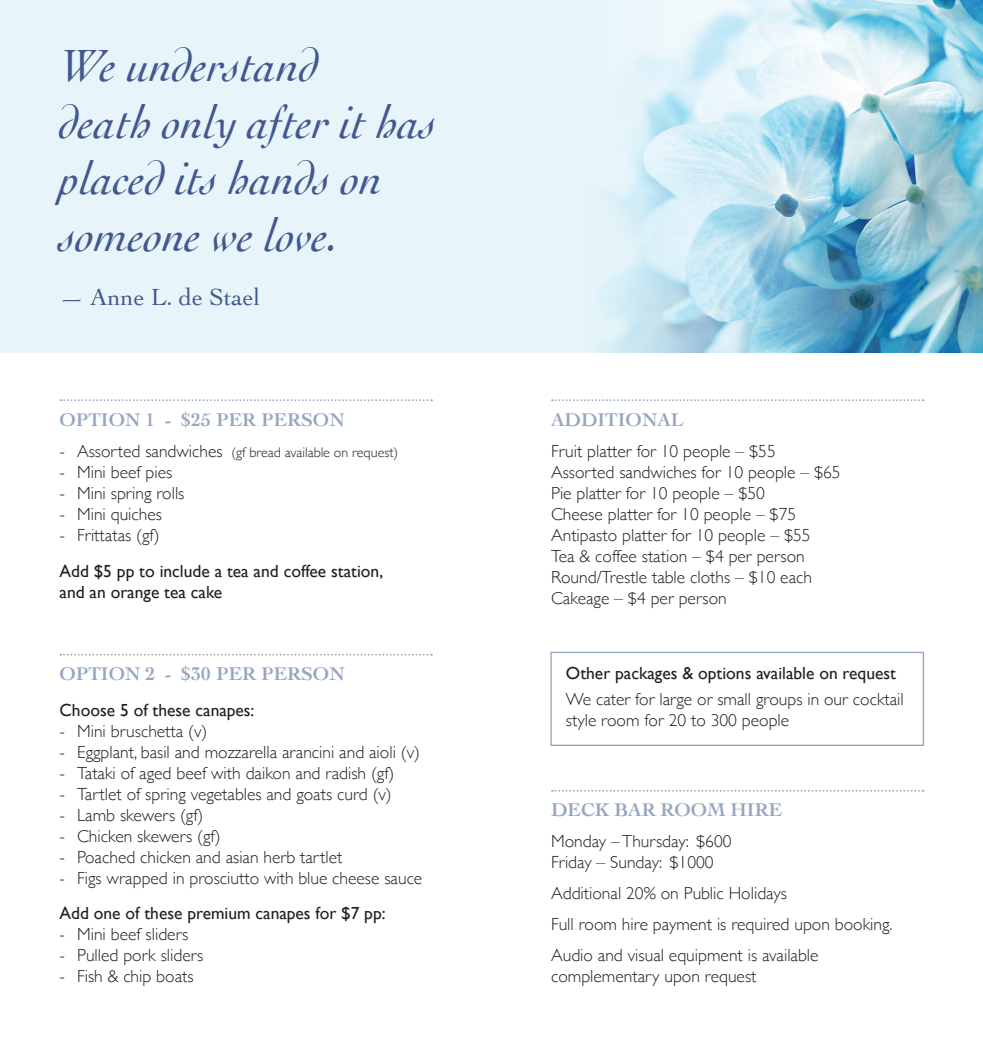
<style>
.page{position:relative;width:983px;height:1042px;background:#fff}
.page>*{position:absolute;margin:0;border:0;box-sizing:border-box;transform-origin:0 0}
.extras{font:italic 47.25px/56.7px "Cochin";color:#42588e}
.extras-2{font:24.5px "Cochin";color:#42588e}
.Heading{font:700 19.25px "Cochin";color:#95a7be}
.Food{font:300 17.5px/21px "Gill Sans";color:#231f20}
.Note{font:17.5px/21px "Gill Sans";color:#231f20}
.Food-2{font:300 14px "Gill Sans";color:#231f20}
.s1{font-size:17.5px}
</style>
<div class="page">
<div style="left:0;top:0;width:982px;height:352px;background:#e7f5fa"></div>
<img style="left:601px;top:0;width:381px;height:352px">
<svg style="left:60px;top:399px;width:372px;height:2px"></svg>
<svg style="left:60px;top:654px;width:372px;height:1px"></svg>
<svg style="left:552px;top:399px;width:371px;height:2px"></svg>
<div style="left:550px;top:652px;width:373px;height:94px;border:1px solid #95a7be"></div>
<svg style="left:552px;top:790px;width:371px;height:1px"></svg>
<p class="extras" style="left:60px;top:35px;width:378px">We understand<br>death only after it has placed its hands on someone we love.</p>
<p class="extras-2" style="left:60px;top:281px;width:202px">— Anne L. de Stael</p>
<p class="Heading" style="left:60px;top:407px;width:286px">OPTION 1 - $25 PER PERSON</p>
<p class="Food-2" style="left:60px;top:441px;width:340px"><span class="s1">- Assorted sandwiches</span> (gf bread available on request)</p>
<p class="Food" style="left:60px;top:461px;width:114px">- Mini beef pies</p>
<p class="Food" style="left:60px;top:482px;width:126px">- Mini spring rolls</p>
<p class="Food" style="left:60px;top:503px;width:104px">- Mini quiches</p>
<p class="Food" style="left:60px;top:524px;width:101px">- Frittatas (gf)</p>
<p class="Note" style="left:60px;top:560px;width:325px">Add $5 pp to include a tea and coffee station, and an orange tea cake</p>
<p class="Heading" style="left:60px;top:661px;width:286px">OPTION 2 - $30 PER PERSON</p>
<p class="Note" style="left:60px;top:699px;width:196px">Choose 5 of these canapes:</p>
<p class="Food" style="left:60px;top:719px;width:149px">- Mini bruschetta (v)</p>
<p class="Food" style="left:60px;top:740px;width:362px">- Eggplant, basil and mozzarella arancini and aioli (v)</p>
<p class="Food" style="left:60px;top:761px;width:336px">- Tataki of aged beef with daikon and radish (gf)</p>
<p class="Food" style="left:60px;top:782px;width:333px">- Tartlet of spring vegetables and goats curd (v)</p>
<p class="Food" style="left:60px;top:803px;width:145px">- Lamb skewers (gf)</p>
<p class="Food" style="left:60px;top:824px;width:162px">- Chicken skewers (gf)</p>
<p class="Food" style="left:60px;top:845px;width:284px">- Poached chicken and asian herb tartlet</p>
<p class="Food" style="left:60px;top:866px;width:364px">- Figs wrapped in prosciutto with blue cheese sauce</p>
<p class="Note" style="left:60px;top:903px;width:327px">Add one of these premium canapes for $7 pp:</p>
<p class="Food" style="left:60px;top:923px;width:130px">- Mini beef sliders</p>
<p class="Food" style="left:60px;top:944px;width:145px">- Pulled pork sliders</p>
<p class="Food" style="left:60px;top:965px;width:136px">- Fish &amp; chip boats</p>
<p class="Heading" style="left:551px;top:407px;width:134px">ADDITIONAL</p>
<p class="Food" style="left:551px;top:440px;width:226px">Fruit platter for 10 people – $55</p>
<p class="Food" style="left:551px;top:461px;width:291px">Assorted sandwiches for 10 people – $65</p>
<p class="Food" style="left:551px;top:482px;width:215px">Pie platter for 10 people – $50</p>
<p class="Food" style="left:551px;top:503px;width:247px">Cheese platter for 10 people – $75</p>
<p class="Food" style="left:551px;top:524px;width:261px">Antipasto platter for 10 people – $55</p>
<p class="Food" style="left:551px;top:545px;width:255px">Tea &amp; coffee station – $4 per person</p>
<p class="Food" style="left:551px;top:566px;width:262px">Round/Trestle table cloths – $10 each</p>
<p class="Food" style="left:551px;top:587px;width:177px">Cakeage – $4 per person</p>
<p class="Note" style="left:566px;top:663px;width:331px">Other packages &amp; options available on request</p>
<p class="Food" style="left:566px;top:688px;width:339px">We cater for large or small groups in our cocktail style room for 20 to 300 people</p>
<p class="Heading" style="left:551px;top:797px;width:233px">DECK BAR ROOM HIRE</p>
<p class="Food" style="left:551px;top:830px;width:182px">Monday – Thursday: $600</p>
<p class="Food" style="left:551px;top:851px;width:164px">Friday – Sunday: $1000</p>
<p class="Food" style="left:551px;top:882px;width:237px">Additional 20% on Public Holidays</p>
<p class="Food" style="left:551px;top:913px;width:343px">Full room hire payment is required upon booking.</p>
<p class="Food" style="left:551px;top:944px;width:269px">Audio and visual equipment is available complementary upon request</p>
</div>
